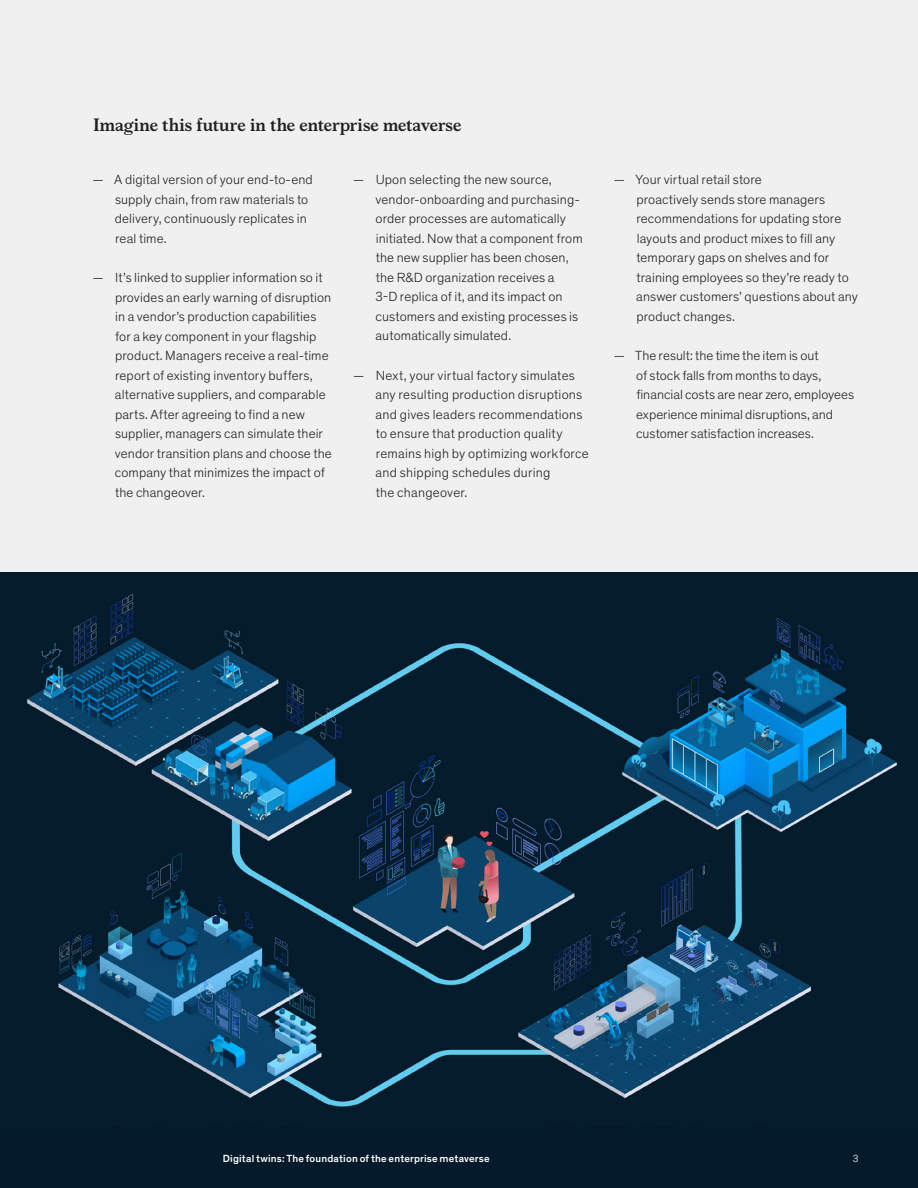
<style>
.page{position:relative;width:918px;height:1188px;background:#f0f0f0}
.page>*{position:absolute;margin:0;border:0;box-sizing:border-box;transform-origin:0 0}
.Sidebar_title{font:700 18px "Bower";color:#231f20}
.Bullet___Level_1{font:300 13.5px/19.5px "Mc Kinsey Sans";letter-spacing:.01em;color:#231f20}
.t1{font:500 10.5px "Mc Kinsey Sans";letter-spacing:.015em;color:#fff}
.t2{font:300 10.5px "Mc Kinsey Sans";color:#fff}
.s1{font-family:"Theinhardt Pan"}
</style>
<div class="page">
<div style="left:0;top:573px;width:918px;height:615px;background:#051b2c"></div>
<img style="left:27px;top:593px;width:870px;height:514px">
<p class="Sidebar_title" style="left:94px;top:112px;width:369px">Imagine this future in the enterprise metaverse</p>
<p class="Bullet___Level_1" style="left:115px;top:169px;width:199px;text-indent:-22px"><span class="s1">—</span> A digital version of your end-to-end supply chain, from raw materials to delivery, continuously replicates in real time.</p>
<p class="Bullet___Level_1" style="left:115px;top:267px;width:218px;text-indent:-22px"><span class="s1">—</span> It’s linked to supplier information so it provides an early warning of disruption in a vendor’s production capabilities for a key component in your flagship product. Managers receive a real-time report of existing inventory buffers, alternative suppliers, and comparable parts. After agreeing to find a new supplier, managers can simulate their vendor transition plans and choose the company that minimizes the impact of the changeover.</p>
<p class="Bullet___Level_1" style="left:376px;top:169px;width:209px;text-indent:-22px"><span class="s1">—</span> Upon selecting the new source, vendor-onboarding and purchasing&shy;order processes are automatically initiated. Now that a component from the new supplier has been chosen, the R&amp;D organization receives a<br>3-D replica of it, and its impact on customers and existing processes is automatically simulated.</p>
<p class="Bullet___Level_1" style="left:376px;top:365px;width:215px;text-indent:-23px"><span class="s1">—</span> Next, your virtual factory simulates any resulting production disruptions and gives leaders recommendations to ensure that production quality remains high by optimizing workforce and shipping schedules during<br>the changeover.</p>
<p class="Bullet___Level_1" style="left:636px;top:169px;width:223px;text-indent:-23px"><span class="s1">—</span> Your virtual retail store<br>proactively sends store managers recommendations for updating store layouts and product mixes to fill any temporary gaps on shelves and for training employees so they’re ready to answer customers’ questions about any product changes.</p>
<p class="Bullet___Level_1" style="left:636px;top:345px;width:220px;text-indent:-22px"><span class="s1">—</span> The result: the time the item is out<br>of stock falls from months to days, financial costs are near zero, employees experience minimal disruptions, and customer satisfaction increases.</p>
<p class="t1" style="left:223px;top:1151px;width:268px">Digital twins: The foundation of the enterprise metaverse</p>
<p class="t2" style="left:853px;top:1151px;width:7px">3</p>
</div>
